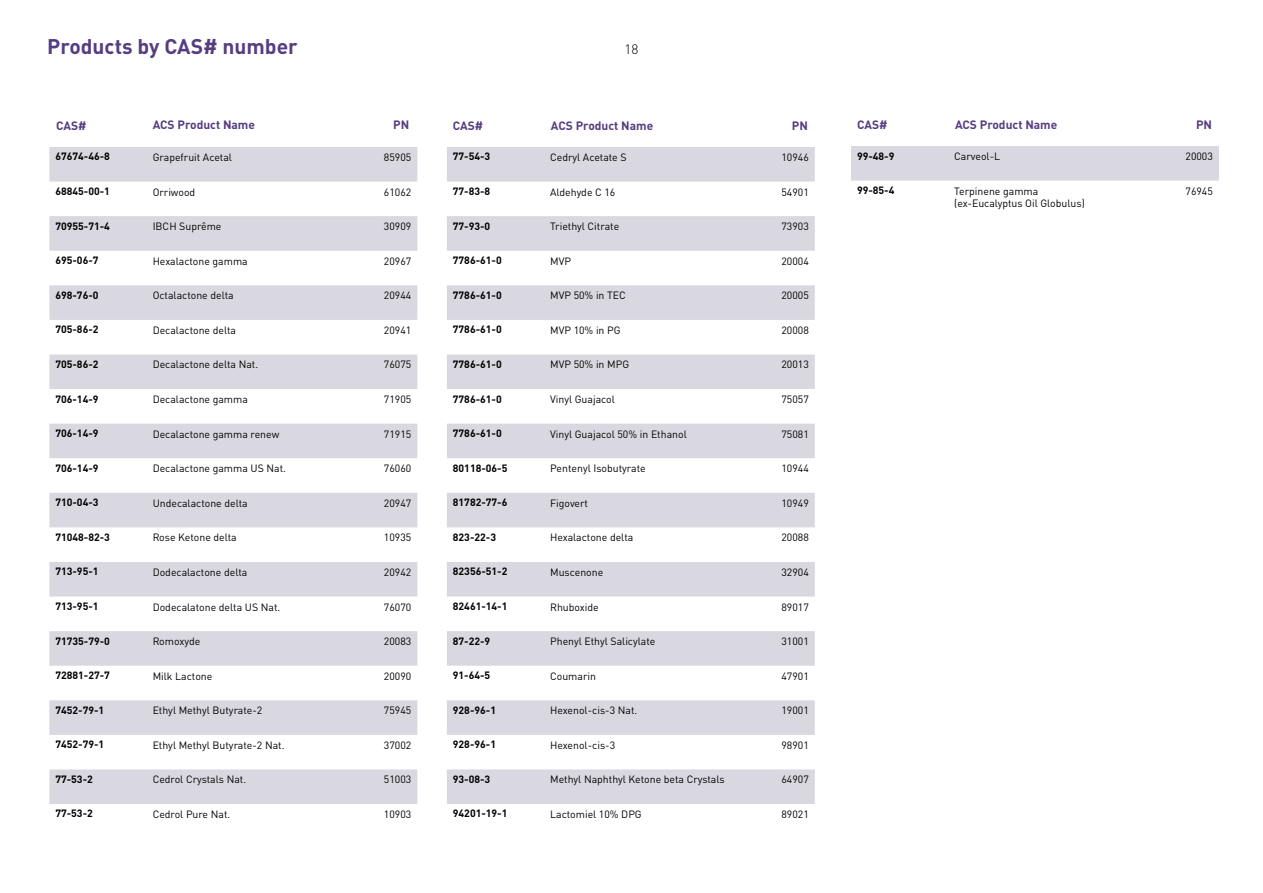
<style>
.page{position:relative;width:1263px;height:893px;background:#fff}
.page>*{position:absolute;margin:0;border:0;box-sizing:border-box;transform-origin:0 0}
.t1{font:700 21px "DIN";color:#563d81}
.t2{font:300 13.5px "DINOT";color:#000}
.t3{font:700 12px "DIN";color:#563d81}
.t4{font:10.5px/12.6px "DINOT";color:#000}
.t5{font:700 10.5px "DIN";color:#000}
</style>
<div class="page">
<svg style="left:49px;top:147px;width:368px;height:657px;fill:#d9d8e0"></svg>
<svg style="left:447px;top:147px;width:368px;height:657px;fill:#d9d8e0"></svg>
<div style="left:851px;top:146px;width:368px;height:35px;background:#d9d8e0"></div>
<h1 class="t1" style="left:47px;top:33px;width:252px">Products by CAS# number</h1>
<p class="t2" style="left:624px;top:41px;width:15px">18</p>
<p class="t3" style="left:56px;top:118px;width:32px">CAS#</p>
<p class="t3" style="left:153px;top:117px;width:104px">ACS Product Name</p>
<p class="t3" style="left:393px;top:117px;width:18px">PN</p>
<p class="t3" style="left:453px;top:118px;width:32px">CAS#</p>
<p class="t3" style="left:551px;top:118px;width:104px">ACS Product Name</p>
<p class="t3" style="left:792px;top:118px;width:18px">PN</p>
<p class="t3" style="left:857px;top:117px;width:32px">CAS#</p>
<p class="t3" style="left:955px;top:117px;width:104px">ACS Product Name</p>
<p class="t3" style="left:1196px;top:117px;width:18px">PN</p>
<p class="t5" style="left:55px;top:150px;width:56px">67674-46-8</p>
<p class="t4" style="left:153px;top:151px;width:81px">Grapefruit Acetal</p>
<p class="t4" style="left:384px;top:151px;width:29px">85905</p>
<p class="t5" style="left:55px;top:184px;width:56px">68845-00-1</p>
<p class="t4" style="left:153px;top:185px;width:44px">Orriwood</p>
<p class="t4" style="left:384px;top:185px;width:29px">61062</p>
<p class="t5" style="left:55px;top:219px;width:56px">70955-71-4</p>
<p class="t4" style="left:153px;top:220px;width:70px">IBCH Suprême</p>
<p class="t4" style="left:384px;top:220px;width:29px">30909</p>
<p class="t5" style="left:55px;top:254px;width:45px">695-06-7</p>
<p class="t4" style="left:153px;top:254px;width:97px">Hexalactone gamma</p>
<p class="t4" style="left:384px;top:254px;width:29px">20967</p>
<p class="t5" style="left:55px;top:288px;width:45px">698-76-0</p>
<p class="t4" style="left:153px;top:289px;width:83px">Octalactone delta</p>
<p class="t4" style="left:384px;top:289px;width:29px">20944</p>
<p class="t5" style="left:55px;top:323px;width:45px">705-86-2</p>
<p class="t4" style="left:153px;top:324px;width:85px">Decalactone delta</p>
<p class="t4" style="left:384px;top:324px;width:29px">20941</p>
<p class="t5" style="left:55px;top:357px;width:45px">705-86-2</p>
<p class="t4" style="left:153px;top:358px;width:107px">Decalactone delta Nat.</p>
<p class="t4" style="left:384px;top:358px;width:29px">76075</p>
<p class="t5" style="left:55px;top:392px;width:45px">706-14-9</p>
<p class="t4" style="left:153px;top:393px;width:97px">Decalactone gamma</p>
<p class="t4" style="left:384px;top:393px;width:29px">71905</p>
<p class="t5" style="left:55px;top:426px;width:45px">706-14-9</p>
<p class="t4" style="left:153px;top:427px;width:128px">Decalactone gamma renew</p>
<p class="t4" style="left:384px;top:427px;width:29px">71915</p>
<p class="t5" style="left:55px;top:461px;width:45px">706-14-9</p>
<p class="t4" style="left:153px;top:462px;width:135px">Decalactone gamma US Nat.</p>
<p class="t4" style="left:384px;top:462px;width:29px">76060</p>
<p class="t5" style="left:55px;top:496px;width:45px">710-04-3</p>
<p class="t4" style="left:153px;top:496px;width:97px">Undecalactone delta</p>
<p class="t4" style="left:384px;top:496px;width:29px">20947</p>
<p class="t5" style="left:55px;top:530px;width:56px">71048-82-3</p>
<p class="t4" style="left:153px;top:531px;width:86px">Rose Ketone delta</p>
<p class="t4" style="left:384px;top:531px;width:29px">10935</p>
<p class="t5" style="left:55px;top:565px;width:45px">713-95-1</p>
<p class="t4" style="left:153px;top:566px;width:96px">Dodecalactone delta</p>
<p class="t4" style="left:384px;top:566px;width:29px">20942</p>
<p class="t5" style="left:55px;top:599px;width:45px">713-95-1</p>
<p class="t4" style="left:153px;top:600px;width:129px">Dodecalatone delta US Nat.</p>
<p class="t4" style="left:384px;top:600px;width:29px">76070</p>
<p class="t5" style="left:55px;top:634px;width:56px">71735-79-0</p>
<p class="t4" style="left:153px;top:635px;width:49px">Romoxyde</p>
<p class="t4" style="left:384px;top:635px;width:29px">20083</p>
<p class="t5" style="left:55px;top:668px;width:56px">72881-27-7</p>
<p class="t4" style="left:153px;top:669px;width:61px">Milk Lactone</p>
<p class="t4" style="left:384px;top:669px;width:29px">20090</p>
<p class="t5" style="left:55px;top:703px;width:50px">7452-79-1</p>
<p class="t4" style="left:153px;top:704px;width:111px">Ethyl Methyl Butyrate-2</p>
<p class="t4" style="left:384px;top:704px;width:29px">75945</p>
<p class="t5" style="left:55px;top:738px;width:50px">7452-79-1</p>
<p class="t4" style="left:153px;top:739px;width:133px">Ethyl Methyl Butyrate-2 Nat.</p>
<p class="t4" style="left:384px;top:739px;width:29px">37002</p>
<p class="t5" style="left:55px;top:772px;width:39px">77-53-2</p>
<p class="t4" style="left:153px;top:773px;width:95px">Cedrol Crystals Nat.</p>
<p class="t4" style="left:384px;top:773px;width:29px">51003</p>
<p class="t5" style="left:55px;top:807px;width:39px">77-53-2</p>
<p class="t4" style="left:153px;top:808px;width:79px">Cedrol Pure Nat.</p>
<p class="t4" style="left:384px;top:808px;width:29px">10903</p>
<p class="t5" style="left:453px;top:150px;width:39px">77-54-3</p>
<p class="t4" style="left:550px;top:151px;width:78px">Cedryl Acetate S</p>
<p class="t4" style="left:781px;top:151px;width:29px">10946</p>
<p class="t5" style="left:453px;top:184px;width:39px">77-83-8</p>
<p class="t4" style="left:550px;top:185px;width:67px">Aldehyde C 16</p>
<p class="t4" style="left:781px;top:185px;width:29px">54901</p>
<p class="t5" style="left:453px;top:219px;width:39px">77-93-0</p>
<p class="t4" style="left:550px;top:220px;width:71px">Triethyl Citrate</p>
<p class="t4" style="left:781px;top:220px;width:29px">73903</p>
<p class="t5" style="left:453px;top:254px;width:50px">7786-61-0</p>
<p class="t4" style="left:550px;top:254px;width:22px">MVP</p>
<p class="t4" style="left:781px;top:254px;width:29px">20004</p>
<p class="t5" style="left:453px;top:288px;width:50px">7786-61-0</p>
<p class="t4" style="left:550px;top:289px;width:77px">MVP 50% in TEC</p>
<p class="t4" style="left:781px;top:289px;width:29px">20005</p>
<p class="t5" style="left:453px;top:323px;width:50px">7786-61-0</p>
<p class="t4" style="left:550px;top:324px;width:72px">MVP 10% in PG</p>
<p class="t4" style="left:781px;top:324px;width:29px">20008</p>
<p class="t5" style="left:453px;top:357px;width:50px">7786-61-0</p>
<p class="t4" style="left:550px;top:358px;width:81px">MVP 50% in MPG</p>
<p class="t4" style="left:781px;top:358px;width:29px">20013</p>
<p class="t5" style="left:453px;top:392px;width:50px">7786-61-0</p>
<p class="t4" style="left:550px;top:393px;width:66px">Vinyl Guajacol</p>
<p class="t4" style="left:781px;top:393px;width:29px">75057</p>
<p class="t5" style="left:453px;top:426px;width:50px">7786-61-0</p>
<p class="t4" style="left:550px;top:427px;width:138px">Vinyl Guajacol 50% in Ethanol</p>
<p class="t4" style="left:781px;top:427px;width:29px">75081</p>
<p class="t5" style="left:453px;top:461px;width:56px">80118-06-5</p>
<p class="t4" style="left:550px;top:462px;width:97px">Pentenyl Isobutyrate</p>
<p class="t4" style="left:781px;top:462px;width:29px">10944</p>
<p class="t5" style="left:453px;top:496px;width:56px">81782-77-6</p>
<p class="t4" style="left:550px;top:496px;width:39px">Figovert</p>
<p class="t4" style="left:781px;top:496px;width:29px">10949</p>
<p class="t5" style="left:453px;top:530px;width:45px">823-22-3</p>
<p class="t4" style="left:550px;top:531px;width:85px">Hexalactone delta</p>
<p class="t4" style="left:781px;top:531px;width:29px">20088</p>
<p class="t5" style="left:453px;top:565px;width:56px">82356-51-2</p>
<p class="t4" style="left:550px;top:566px;width:55px">Muscenone</p>
<p class="t4" style="left:781px;top:566px;width:29px">32904</p>
<p class="t5" style="left:453px;top:599px;width:56px">82461-14-1</p>
<p class="t4" style="left:550px;top:600px;width:50px">Rhuboxide</p>
<p class="t4" style="left:781px;top:600px;width:29px">89017</p>
<p class="t5" style="left:453px;top:634px;width:39px">87-22-9</p>
<p class="t4" style="left:550px;top:635px;width:107px">Phenyl Ethyl Salicylate</p>
<p class="t4" style="left:781px;top:635px;width:29px">31001</p>
<p class="t5" style="left:453px;top:668px;width:39px">91-64-5</p>
<p class="t4" style="left:550px;top:669px;width:47px">Coumarin</p>
<p class="t4" style="left:781px;top:669px;width:29px">47901</p>
<p class="t5" style="left:453px;top:703px;width:45px">928-96-1</p>
<p class="t4" style="left:550px;top:704px;width:89px">Hexenol-cis-3 Nat.</p>
<p class="t4" style="left:781px;top:704px;width:29px">19001</p>
<p class="t5" style="left:453px;top:738px;width:45px">928-96-1</p>
<p class="t4" style="left:550px;top:739px;width:67px">Hexenol-cis-3</p>
<p class="t4" style="left:781px;top:739px;width:29px">98901</p>
<p class="t5" style="left:453px;top:772px;width:39px">93-08-3</p>
<p class="t4" style="left:550px;top:773px;width:176px">Methyl Naphthyl Ketone beta Crystals</p>
<p class="t4" style="left:781px;top:773px;width:29px">64907</p>
<p class="t5" style="left:453px;top:807px;width:56px">94201-19-1</p>
<p class="t4" style="left:550px;top:808px;width:93px">Lactomiel 10% DPG</p>
<p class="t4" style="left:781px;top:808px;width:29px">89021</p>
<p class="t5" style="left:857px;top:149px;width:39px">99-48-9</p>
<p class="t4" style="left:954px;top:150px;width:47px">Carveol-L</p>
<p class="t4" style="left:1185px;top:150px;width:29px">20003</p>
<p class="t5" style="left:857px;top:183px;width:39px">99-85-4</p>
<p class="t4" style="left:954px;top:184px;width:132px">Terpinene gamma (ex-Eucalyptus Oil Globulus)</p>
<p class="t4" style="left:1185px;top:184px;width:29px">76945</p>
</div>
